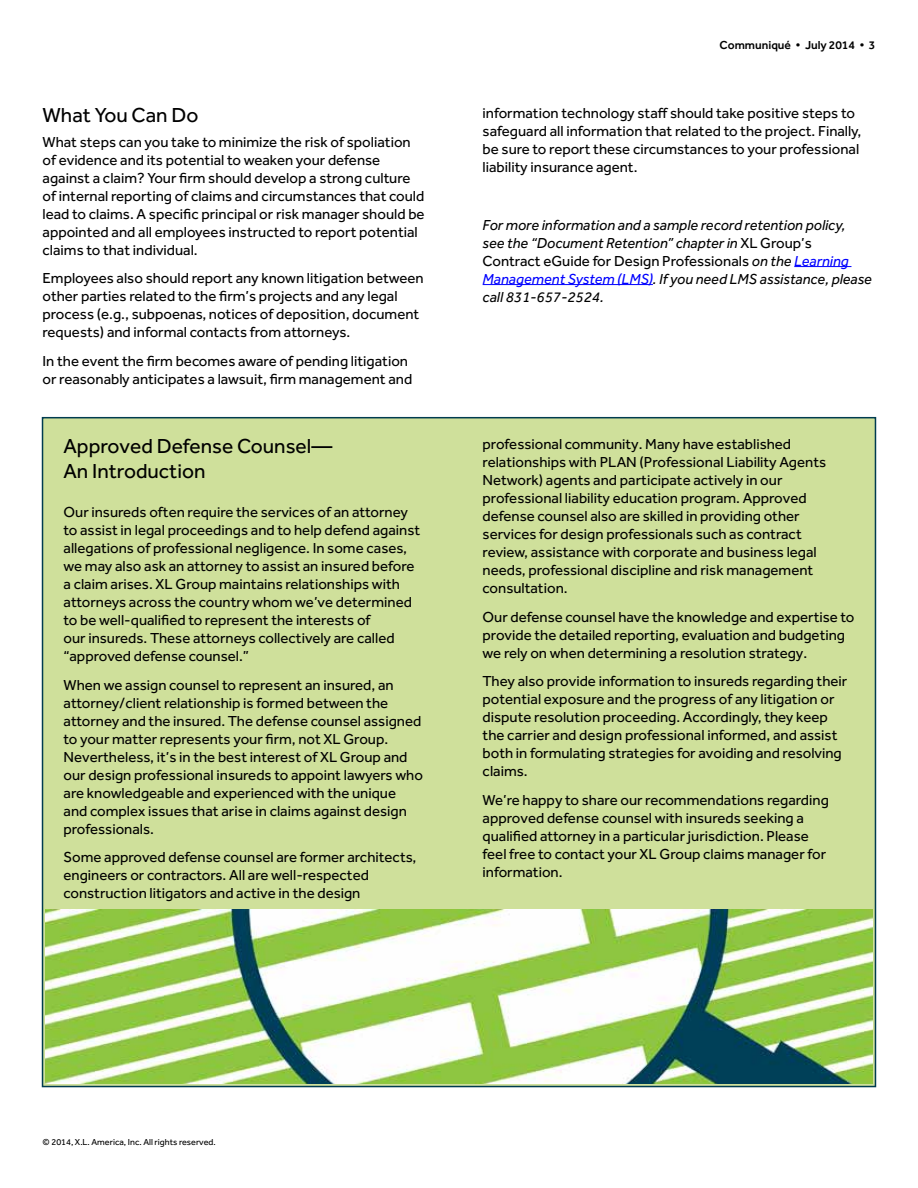
<style>
.page{position:relative;width:918px;height:1188px;background:#fff}
.page>*{position:absolute;margin:0;border:0;box-sizing:border-box;transform-origin:0 0}
.t1{font:21px/25.2px "Effra";color:#000}
.t2{font:15px/18px "Effra";color:#000}
.t3{font:italic 15px/18px "Effra";color:#000}
.t4{font:500 12px "Effra";color:#000}
.t5{font:9px "Effra";color:#000}
.s1{font-style:normal}
.s2{color:#00f}
</style>
<div class="page">
<hr style="left:794px;top:266px;width:57px;height:1px;background:#00f">
<hr style="left:483px;top:284px;width:170px;height:1px;background:#00f">
<div style="left:43px;top:418px;width:832px;height:669px;background:#cfe09b"></div>
<img style="left:45px;top:910px;width:828px;height:174px">
<h1 class="t1" style="left:43px;top:102px;width:158px">What You Can Do</h1>
<p class="t2" style="left:43px;top:133px;width:384px">What steps can you take to minimize the risk of spoliation of evidence and its potential to weaken your defense against a claim? Your firm should develop a strong culture of internal reporting of claims and circumstances that could lead to claims. A specific principal or risk manager should be appointed and all employees instructed to report potential claims to that individual.</p>
<p class="t2" style="left:43px;top:269px;width:383px">Employees also should report any known litigation between other parties related to the firm’s projects and any legal process (e.g., subpoenas, notices of deposition, document requests) and informal contacts from attorneys.</p>
<p class="t2" style="left:43px;top:352px;width:371px">In the event the firm becomes aware of pending litigation or reasonably anticipates a lawsuit, firm management and</p>
<h1 class="t1" style="left:64px;top:433px;width:270px">Approved Defense Counsel—<br>An Introduction</h1>
<p class="t2" style="left:64px;top:503px;width:358px">Our insureds often require the services of an attorney to assist in legal proceedings and to help defend against allegations of professional negligence. In some cases, we may also ask an attorney to assist an insured before a claim arises. XL Group maintains relationships with attorneys across the country whom we’ve determined to be well-qualified to represent the interests of<br>our insureds. These attorneys collectively are called “approved defense counsel.”</p>
<p class="t2" style="left:64px;top:675px;width:361px">When we assign counsel to represent an insured, an attorney/client relationship is formed between the attorney and the insured. The defense counsel assigned to your matter represents your firm, not XL Group.<br>Nevertheless, it’s in the best interest of XL Group and our design professional insureds to appoint lawyers who are knowledgeable and experienced with the unique and complex issues that arise in claims against design professionals.</p>
<p class="t2" style="left:64px;top:848px;width:354px">Some approved defense counsel are former architects, engineers or contractors. All are well-respected construction litigators and active in the design</p>
<p class="t4" style="left:720px;top:38px;width:157px">Communiqué • July 2014 • 3</p>
<p class="t2" style="left:483px;top:104px;width:380px">information technology staff should take positive steps to safeguard all information that related to the project. Finally, be sure to report these circumstances to your professional liability insurance agent.</p>
<p class="t3" style="left:483px;top:215px;width:391px">For more information and a sample record retention policy,<br>see the “Document Retention” chapter in <span class="s1">XL Group’s Contract eGuide for Design Professionals</span> on the <span class="s2">Learning Management System (LMS)</span>. If you need LMS assistance, please call 831-657-2524.</p>
<p class="t2" style="left:483px;top:435px;width:345px">professional community. Many have established relationships with PLAN (Professional Liability Agents Network) agents and participate actively in our professional liability education program. Approved defense counsel also are skilled in providing other services for design professionals such as contract review, assistance with corporate and business legal needs, professional discipline and risk management consultation.</p>
<p class="t2" style="left:483px;top:607px;width:373px">Our defense counsel have the knowledge and expertise to provide the detailed reporting, evaluation and budgeting we rely on when determining a resolution strategy.</p>
<p class="t2" style="left:483px;top:672px;width:366px">They also provide information to insureds regarding their potential exposure and the progress of any litigation or dispute resolution proceeding. Accordingly, they keep the carrier and design professional informed, and assist both in formulating strategies for avoiding and resolving claims.</p>
<p class="t2" style="left:483px;top:791px;width:348px">We’re happy to share our recommendations regarding approved defense counsel with insureds seeking a qualified attorney in a particular jurisdiction. Please feel free to contact your XL Group claims manager for information.</p>
<p class="t5" style="left:43px;top:1137px;width:175px">© 2014, X.L. America, Inc. All rights reserved.</p>
</div>
